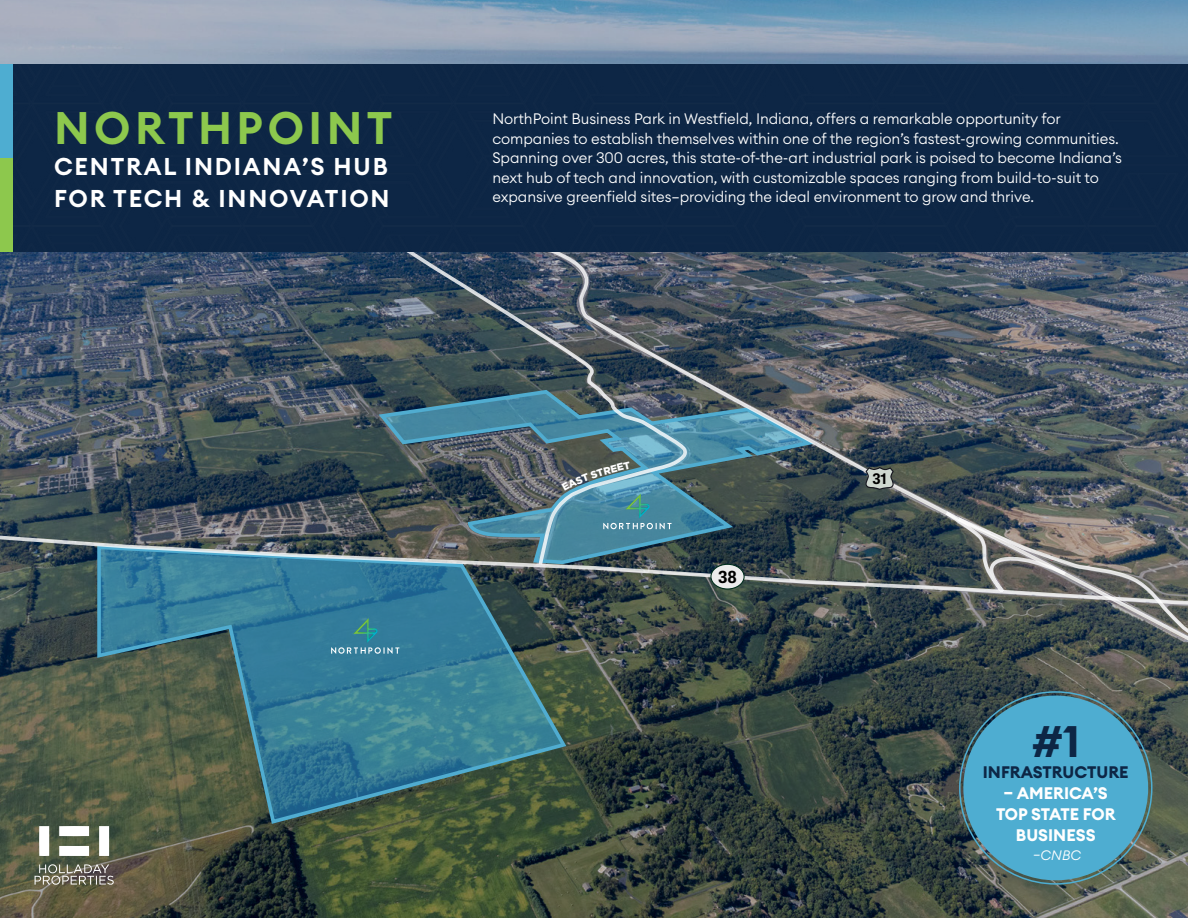
<style>
.page{position:relative;width:1188px;height:918px;background:#fff}
.page>*{position:absolute;margin:0;border:0;box-sizing:border-box;transform-origin:0 0}
.t1{font:600 45px "Euclid Circular A";letter-spacing:.1em;color:#8dc84d}
.t2{font:700 43.5px "Euclid Circular A";color:#0d2645}
.t3{font:600 24px/31.5px "Euclid Circular A";letter-spacing:.075em;color:#fff}
.t4{font:700 17.4px "Brown Pro";color:#000}
.t5{font:700 16.5px/21px "Euclid Circular A";color:#fff;text-align:center}
.t6{font:700 16.5px "Euclid Circular A";color:#0d2645}
.t7{font:700 15.3px "Brown Pro";color:#000}
.t8{font:300 15px/19.5px "Euclid Circular A";letter-spacing:-.005em;color:#fff}
.t9{font:italic 300 13.5px "Euclid Circular A";color:#fff}
.t10{font:900 10.35px "Gotham";color:#fff}
</style>
<div class="page">
<img style="left:0;top:0;width:1188px;height:918px">
<svg style="left:95px;top:609px;width:474px;height:217px;background:#4a5941"></svg>
<svg style="left:99px;top:609px;width:465px;height:213px;background:#426e71"></svg>
<svg style="left:382px;top:392px;width:24px;height:138px;background:#3f575c"></svg>
<svg style="left:0;top:530px;width:415px;height:79px;background:#436f81"></svg>
<svg style="left:406px;top:252px;width:9px;height:313px;background:#4a5e66"></svg>
<img style="left:415px;top:252px;width:773px;height:443px">
<svg style="left:946px;top:511px;width:242px;height:167px;background:#626664"></svg>
<svg style="left:866px;top:467px;width:28px;height:23px"></svg>
<div style="left:711px;top:564px;width:33px;height:25px;background:#ececec;border-radius:50%"></div>
<div style="left:710px;top:564px;width:35px;height:26px;border:1px solid #002e1c;border-radius:50%"></div>
<svg style="left:603px;top:523px;width:69px;height:6px"></svg>
<img style="left:625px;top:494px;width:25px;height:25px">
<svg style="left:331px;top:647px;width:68px;height:7px"></svg>
<img style="left:353px;top:618px;width:24px;height:25px">
<div style="left:13px;top:64px;width:1175px;height:188px;background:#0d2645"></div>
<div style="left:0;top:64px;width:13px;height:94px;background:#4eadd1"></div>
<div style="left:0;top:158px;width:13px;height:94px;background:#8dc84d"></div>
<div style="left:963px;top:696px;width:185px;height:184px;background:#4eadd1;border-radius:50%"></div>
<svg style="left:59px;top:826px;width:30px;height:10px"></svg>
<svg style="left:39px;top:826px;width:10px;height:30px"></svg>
<svg style="left:59px;top:846px;width:30px;height:10px"></svg>
<svg style="left:99px;top:826px;width:10px;height:30px"></svg>
<svg style="left:35px;top:864px;width:79px;height:21px;background:#7e7b6f"></svg>
<svg style="left:562px;top:468px;width:42px;height:23px"></svg>
<h1 class="t1" style="left:54px;top:99px;width:340px">NORTHPOINT</h1>
<h3 class="t3" style="left:54px;top:151px;width:337px">CENTRAL INDIANA’S HUB<br>FOR TECH &amp; INNOVATION</h3>
<p class="t8" style="left:492px;top:109px;width:631px">NorthPoint Business Park in Westfield, Indiana, offers a remarkable opportunity for companies to establish themselves within one of the region’s fastest-growing communities.<br>Spanning over 300 acres, this state-of-the-art industrial park is poised to become Indiana’s next hub of tech and innovation, with customizable spaces ranging from build-to-suit to expansive greenfield sites—providing the ideal environment to grow and thrive.</p>
<p class="t10" style="left:602px;top:464px;width:29px;rotate:-14deg">REET</p>
<p class="t4" style="left:718px;top:567px;width:20px">38</p>
<p class="t7" style="left:872px;top:471px;width:16px">31</p>
<h2 class="t2" style="left:1032px;top:713px;width:49px">#1</h2>
<p class="t6" style="left:983px;top:761px;width:147px">INFRASTRUCTURE</p>
<p class="t5" style="left:996px;top:783px;width:121px">– AMERICA’S<br>TOP STATE FOR<br>BUSINESS</p>
<p class="t9" style="left:1033px;top:847px;width:50px">–CNBC</p>
</div>
